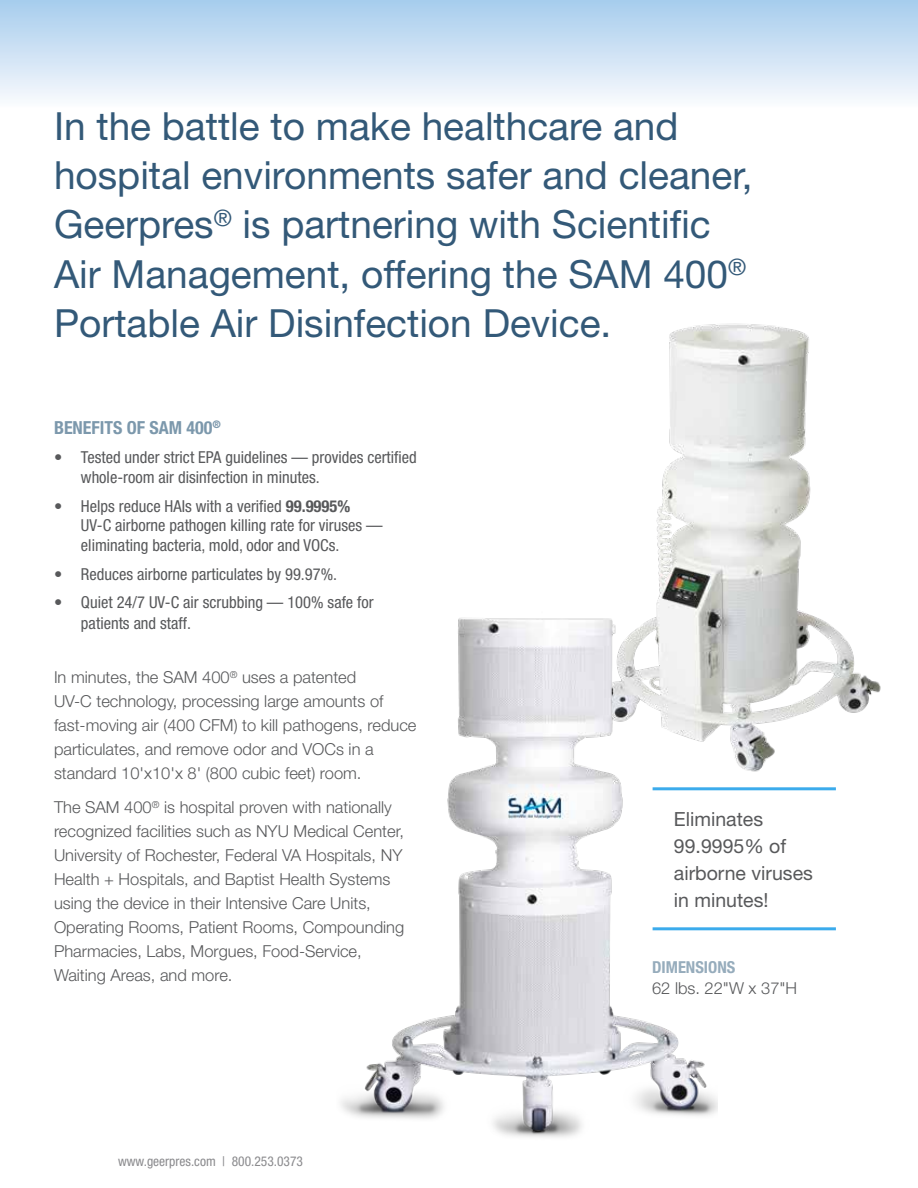
<style>
.page{position:relative;width:918px;height:1188px;background:#fff}
.page>*{position:absolute;margin:0;border:0;box-sizing:border-box;transform-origin:0 0}
.t1{font:38.85px/49.5px "Helvetica Neue";color:#335978}
.t2{font:19.5px/27px "Helvetica Neue";color:#58595b}
.t3{font:700 condensed 18px "Helvetica Neue";color:#7c98ac}
.t4{font:300 16.5px/24px "Helvetica Neue";color:#58595b}
.t5{font:condensed 16.5px/19.8px "Helvetica Neue";color:#58595b}
.t6{font:700 condensed 16.5px "Helvetica Neue";color:#96acbc}
.t7{font:condensed 13.5px "Helvetica Neue";color:#8a8a8d}
.s1{font-weight:700}
</style>
<div class="page">
<svg style="left:0;top:0;width:918px;height:99px;background:#cce1f4"></svg>
<img style="left:656px;top:323px;width:225px;height:449px">
<img style="left:341px;top:594px;width:376px;height:544px">
<hr style="left:653px;top:787px;width:183px;height:3px;background:#3babec">
<hr style="left:653px;top:927px;width:183px;height:3px;background:#3babec">
<h1 class="t1" style="left:54px;top:101px;width:700px">In the battle to make healthcare and hospital environments safer and cleaner, Geerpres<sup>®</sup> is partnering with Scientific Air Management, offering the SAM 400<sup>® </sup>Portable Air Disinfection Device.</h1>
<p class="t3" style="left:54px;top:417px;width:168px">BENEFITS OF SAM 400<sup>®</sup></p>
<p class="t5" style="left:81px;top:448px;width:337px;text-indent:-27px">• Tested under strict EPA guidelines — provides certified whole-room air disinfection in minutes.</p>
<p class="t5" style="left:81px;top:496px;width:303px;text-indent:-27px">• Helps reduce HAIs with a verified <span class="s1">99.9995%<br></span>UV-C airborne pathogen killing rate for viruses — eliminating bacteria, mold, odor and VOCs.</p>
<p class="t5" style="left:54px;top:564px;width:285px">• Reduces airborne particulates by 99.97%.</p>
<p class="t5" style="left:81px;top:592px;width:294px;line-height:21px;text-indent:-27px">• Quiet 24/7 UV-C air scrubbing — 100% safe for patients and staff.</p>
<p class="t4" style="left:54px;top:665px;width:364px">In minutes, the SAM 400<sup>®</sup> uses a patented<br>UV-C technology, processing large amounts of fast-moving air (400 CFM) to kill pathogens, reduce particulates, and remove odor and VOCs in a standard 10'x10'x 8' (800 cubic feet) room.</p>
<p class="t4" style="left:54px;top:795px;width:352px">The SAM 400<sup>®</sup> is hospital proven with nationally recognized facilities such as NYU Medical Center, University of Rochester, Federal VA Hospitals, NY Health + Hospitals, and Baptist Health Systems using the device in their Intensive Care Units, Operating Rooms, Patient Rooms, Compounding Pharmacies, Labs, Morgues, Food-Service, Waiting Areas, and more.</p>
<p class="t7" style="left:118px;top:1154px;width:186px">www.geerpres.com | 800.253.0373</p>
<p class="t2" style="left:674px;top:805px;width:141px">Eliminates<br>99.9995% of airborne viruses in minutes!</p>
<p class="t6" style="left:652px;top:957px;width:85px">DIMENSIONS</p>
<p class="t4" style="left:652px;top:976px;width:147px">62 lbs. 22"W x 37"H</p>
</div>
